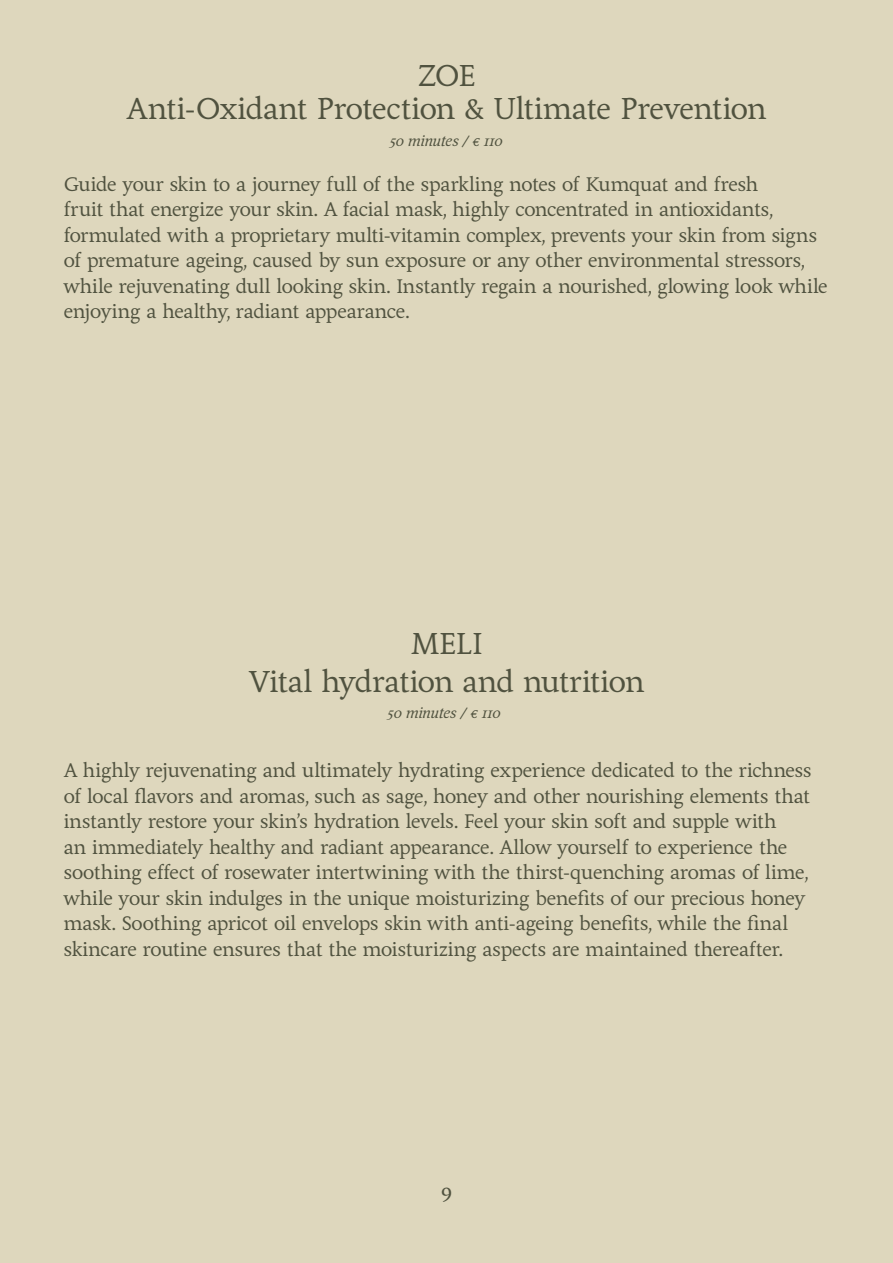
<style>
.page{position:relative;width:893px;height:1263px;background:#ded7bd}
.page>*{position:absolute;margin:0;border:0;box-sizing:border-box;transform-origin:0 0}
.t1{font:30px/33px "Colvert Greek";letter-spacing:-.015em;color:#50523f;text-align:center}
.t2{font:22.5px "Colvert Greek";color:#50523f}
.t3{font:19.5px/25.5px "Colvert Greek";letter-spacing:-.01em;color:#50523f}
.t4{font:italic 15px "Colvert Greek";letter-spacing:-.005em;color:#50523f}
</style>
<div class="page">
<h1 class="t1" style="left:127px;top:60px;width:641px">ZOE<br>Anti-Oxidant Protection &amp; Ultimate Prevention</h1>
<p class="t4" style="left:390px;top:131px;width:114px">50 minutes / € 110</p>
<p class="t3" style="left:64px;top:172px;width:766px">Guide your skin to a journey full of the sparkling notes of Kumquat and fresh<br>fruit that energize your skin. A facial mask, highly concentrated in antioxidants, formulated with a proprietary multi-vitamin complex, prevents your skin from signs of premature ageing, caused by sun exposure or any other environmental stressors, while rejuvenating dull looking skin. Instantly regain a nourished, glowing look while enjoying a healthy, radiant appearance.</p>
<h1 class="t1" style="left:249px;top:625px;width:397px;line-height:37.5px">MELI<br>Vital hydration and nutrition</h1>
<p class="t4" style="left:388px;top:703px;width:114px">50 minutes / € 110</p>
<p class="t3" style="left:64px;top:758px;width:749px">A highly rejuvenating and ultimately hydrating experience dedicated to the richness of local flavors and aromas, such as sage, honey and other nourishing elements that instantly restore your skin’s hydration levels. Feel your skin soft and supple with<br>an immediately healthy and radiant appearance. Allow yourself to experience the soothing effect of rosewater intertwining with the thirst-quenching aromas of lime, while your skin indulges in the unique moisturizing benefits of our precious honey mask. Soothing apricot oil envelops skin with anti-ageing benefits, while the final skincare routine ensures that the moisturizing aspects are maintained thereafter.</p>
<p class="t2" style="left:441px;top:1178px;width:12px">9</p>
</div>
